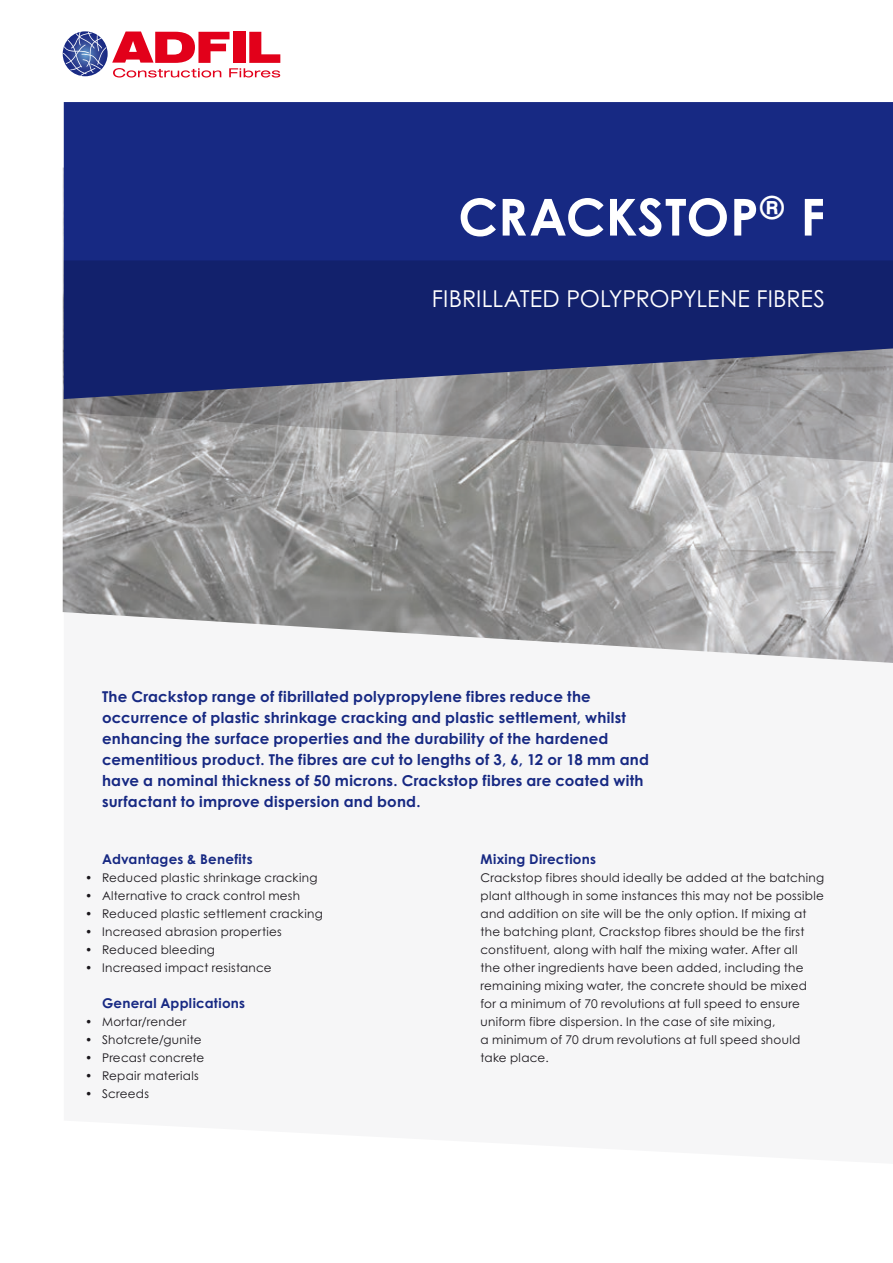
<style>
.page{position:relative;width:893px;height:1263px;background:#fff}
.page>*{position:absolute;margin:0;border:0;box-sizing:border-box;transform-origin:0 0}
.t1{font:700 51px "Century Gothic Pro";letter-spacing:.005em;color:#fff}
.t2{font:23.25px "Century Gothic Pro";color:#fff}
.t3{font:700 15px/21px "Century Gothic Pro";letter-spacing:.015em;color:#172983}
.t4{font:700 13.5px "Century Gothic Pro";letter-spacing:.02em;color:#172983}
.t5{font:12px/18px "Century Gothic Pro";letter-spacing:.02em;color:#1a171c}
</style>
<div class="page">
<img style="left:63px;top:168px;width:830px;height:495px">
<svg style="left:112px;top:32px;width:168px;height:46px"></svg>
<svg style="left:63px;top:32px;width:43px;height:44px"></svg>
<div style="left:64px;top:102px;width:829px;height:158px;background:#172983"></div>
<svg style="left:64px;top:260px;width:829px;height:204px;fill:#12216c"></svg>
<h1 class="t1" style="left:458px;top:185px;width:368px">CRACKSTOP<sup>®</sup> F</h1>
<h2 class="t2" style="left:432px;top:284px;width:395px">FIBRILLATED POLYPROPYLENE FIBRES</h2>
<p class="t3" style="left:102px;top:686px;width:548px">The Crackstop range of fibrillated polypropylene fibres reduce the occurrence of plastic shrinkage cracking and plastic settlement, whilst enhancing the surface properties and the durability of the hardened cementitious product. The fibres are cut to lengths of 3, 6, 12 or 18 mm and have a nominal thickness of 50 microns. Crackstop fibres are coated with surfactant to improve dispersion and bond.</p>
<p class="t4" style="left:102px;top:851px;width:152px">Advantages &amp; Benefits</p>
<p class="t5" style="left:85px;top:869px;width:234px">• Reduced plastic shrinkage cracking</p>
<p class="t5" style="left:85px;top:887px;width:217px">• Alternative to crack control mesh</p>
<p class="t5" style="left:85px;top:905px;width:239px">• Reduced plastic settlement cracking</p>
<p class="t5" style="left:85px;top:923px;width:198px">• Increased abrasion properties</p>
<p class="t5" style="left:85px;top:941px;width:131px">• Reduced bleeding</p>
<p class="t5" style="left:85px;top:959px;width:188px">• Increased impact resistance</p>
<p class="t4" style="left:102px;top:995px;width:145px">General Applications</p>
<p class="t5" style="left:85px;top:1013px;width:103px">• Mortar/render</p>
<p class="t5" style="left:85px;top:1031px;width:118px">• Shotcrete/gunite</p>
<p class="t5" style="left:85px;top:1049px;width:121px">• Precast concrete</p>
<p class="t5" style="left:85px;top:1067px;width:115px">• Repair materials</p>
<p class="t5" style="left:85px;top:1085px;width:66px">• Screeds</p>
<p class="t4" style="left:480px;top:851px;width:117px">Mixing Directions</p>
<p class="t5" style="left:480px;top:869px;width:345px">Crackstop fibres should ideally be added at the batching plant although in some instances this may not be possible and addition on site will be the only option. If mixing at the batching plant, Crackstop fibres should be the first constituent, along with half the mixing water. After all<br>the other ingredients have been added, including the remaining mixing water, the concrete should be mixed for a minimum of 70 revolutions at full speed to ensure uniform fibre dispersion. In the case of site mixing,<br>a minimum of 70 drum revolutions at full speed should take place.</p>
</div>
